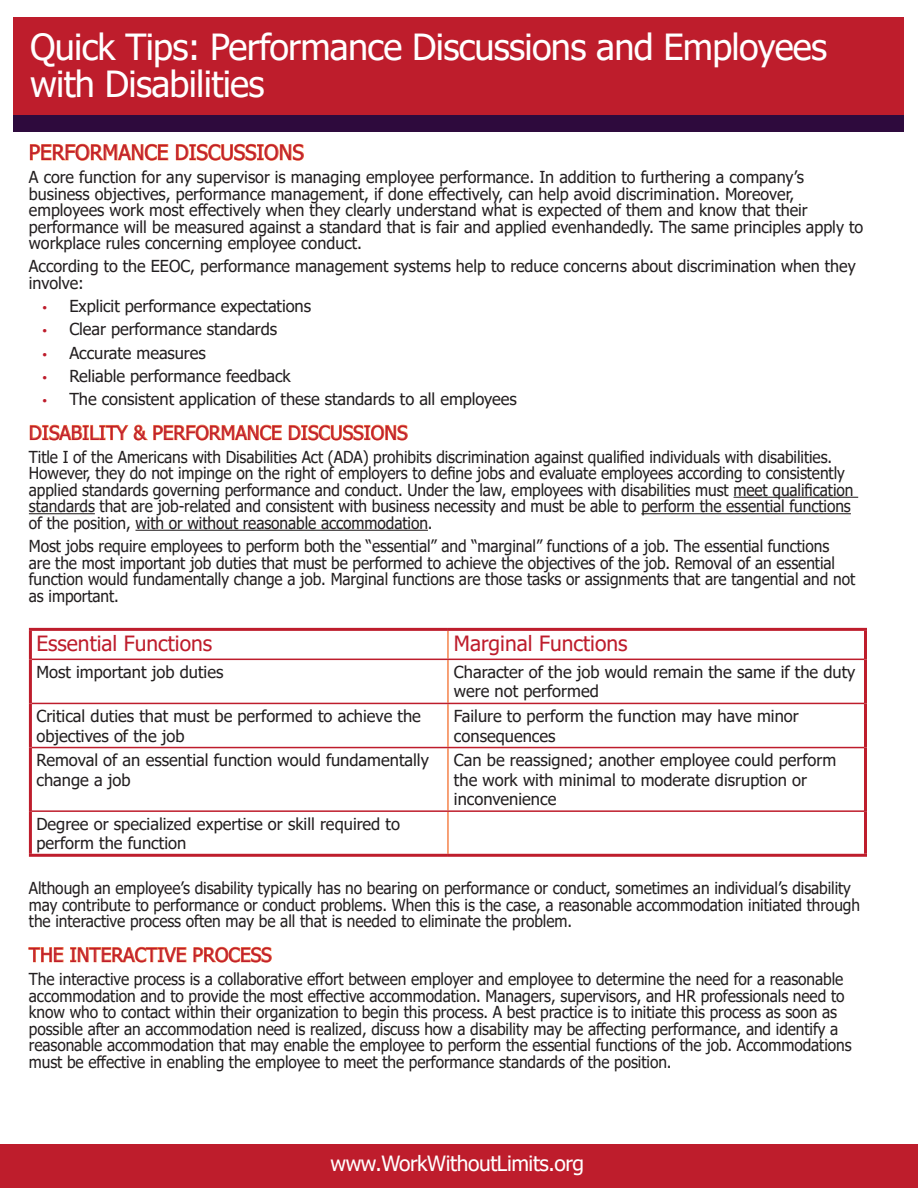
<style>
.page{position:relative;width:918px;height:1188px;background:#fff}
.page>*{position:absolute;margin:0;border:0;box-sizing:border-box;transform-origin:0 0}
.t1{font:36px/37.5px "Tahoma";letter-spacing:-.02em;color:#fff}
.t2{font:21px "Tahoma";color:#be1d2c}
.t3{font:21px "Tahoma";letter-spacing:-.02em;color:#fff}
.t4{font:19.5px "Tahoma";color:#be1d2c}
.t5{font:16.5px/16.5px "Tahoma";letter-spacing:-.005em;color:#231f20;scale:.94 1}
.t6{font:16.5px/19.5px "Tahoma";letter-spacing:-.005em;color:#231f20}
.s1{font-family:"Myriad Pro";color:#be1d2c}
</style>
<div class="page">
<div style="left:14px;top:101px;width:890px;height:31px;background:#2e0a3d"></div>
<hr style="left:734px;top:497px;width:124px;height:1px;background:#231f20">
<hr style="left:29px;top:513px;width:66px;height:1px;background:#231f20">
<hr style="left:641px;top:513px;width:210px;height:1px;background:#231f20">
<hr style="left:135px;top:530px;width:293px;height:1px;background:#231f20">
<svg style="left:30px;top:144px;width:139px;height:17px"></svg>
<svg style="left:176px;top:144px;width:128px;height:17px"></svg>
<svg style="left:30px;top:424px;width:252px;height:17px"></svg>
<svg style="left:289px;top:424px;width:119px;height:17px"></svg>
<hr style="left:447px;top:660px;width:2px;height:43px;background:#f5834b">
<hr style="left:447px;top:704px;width:2px;height:43px;background:#f5834b">
<hr style="left:447px;top:748px;width:2px;height:62px;background:#f5834b">
<hr style="left:447px;top:812px;width:2px;height:42px;background:#f5834b">
<hr style="left:447px;top:631px;width:2px;height:28px;background:#f5834b">
<hr style="left:29px;top:628px;width:419px;height:3px;background:#be1d2c">
<hr style="left:29px;top:631px;width:3px;height:28px;background:#be1d2c">
<hr style="left:448px;top:628px;width:419px;height:3px;background:#be1d2c">
<hr style="left:864px;top:631px;width:3px;height:28px;background:#be1d2c">
<hr style="left:29px;top:659px;width:3px;height:44px;background:#be1d2c">
<hr style="left:864px;top:659px;width:3px;height:44px;background:#be1d2c">
<hr style="left:29px;top:703px;width:3px;height:45px;background:#be1d2c">
<hr style="left:864px;top:703px;width:3px;height:45px;background:#be1d2c">
<hr style="left:29px;top:748px;width:3px;height:63px;background:#be1d2c">
<hr style="left:864px;top:748px;width:3px;height:63px;background:#be1d2c">
<hr style="left:29px;top:811px;width:3px;height:43px;background:#be1d2c">
<hr style="left:864px;top:811px;width:3px;height:43px;background:#be1d2c">
<hr style="left:29px;top:854px;width:419px;height:3px;background:#be1d2c">
<hr style="left:448px;top:854px;width:419px;height:3px;background:#be1d2c">
<hr style="left:32px;top:659px;width:416px;height:1px;background:#be1d2c">
<hr style="left:448px;top:659px;width:416px;height:1px;background:#be1d2c">
<hr style="left:32px;top:703px;width:416px;height:1px;background:#be1d2c">
<hr style="left:448px;top:703px;width:416px;height:1px;background:#be1d2c">
<hr style="left:32px;top:747px;width:416px;height:1px;background:#be1d2c">
<hr style="left:448px;top:747px;width:416px;height:1px;background:#be1d2c">
<hr style="left:32px;top:810px;width:416px;height:2px;background:#be1d2c">
<hr style="left:448px;top:810px;width:416px;height:2px;background:#be1d2c">
<svg style="left:28px;top:947px;width:36px;height:16px"></svg>
<svg style="left:70px;top:947px;width:117px;height:16px"></svg>
<svg style="left:193px;top:947px;width:79px;height:16px"></svg>
<div style="left:0;top:1145px;width:918px;height:43px;background:#be1d2c"></div>
<div style="left:14px;top:18px;width:890px;height:97px;background:#be1d2c"></div>
<p class="t1" style="left:30px;top:30px;width:799px">Quick Tips: Performance Discussions and Employees with Disabilities</p>
<p class="t2" style="left:29px;top:138px;width:277px">PERFORMANCE DISCUSSIONS</p>
<p class="t6" style="left:29px;top:170px;width:836px;line-height:16.5px">A core function for any supervisor is managing employee performance. In addition to furthering a company’s business objectives, performance management, if done effectively, can help avoid discrimination. Moreover, employees work most effectively when they clearly understand what is expected of them and know that their performance will be measured against a standard that is fair and applied evenhandedly. The same principles apply to workplace rules concerning employee conduct.</p>
<p class="t6" style="left:29px;top:259px;width:828px;line-height:16.5px">According to the EEOC, performance management systems help to reduce concerns about discrimination when they involve:</p>
<p class="t6" style="left:42px;top:297px;width:270px"><span class="s1">•</span> Explicit performance expectations</p>
<p class="t6" style="left:42px;top:321px;width:236px"><span class="s1">•</span> Clear performance standards</p>
<p class="t6" style="left:42px;top:344px;width:165px"><span class="s1">•</span> Accurate measures</p>
<p class="t6" style="left:42px;top:367px;width:250px"><span class="s1">•</span> Reliable performance feedback</p>
<p class="t6" style="left:42px;top:390px;width:476px"><span class="s1">•</span> The consistent application of these standards to all employees</p>
<p class="t4" style="left:29px;top:419px;width:380px">DISABILITY &amp; PERFORMANCE DISCUSSIONS</p>
<p class="t5" style="left:29px;top:450px;width:879px">Title I of the Americans with Disabilities Act (ADA) prohibits discrimination against qualified individuals with disabilities.<br>However, they do not impinge on the right of employers to define jobs and evaluate employees according to consistently applied standards governing performance and conduct. Under the law, employees with disabilities must meet qualification standards that are job-related and consistent with business necessity and must be able to perform the essential functions of the position, with or without reasonable accommodation.</p>
<p class="t5" style="left:29px;top:539px;width:881px">Most jobs require employees to perform both the “essential” and “marginal” functions of a job. The essential functions<br>are the most important job duties that must be performed to achieve the objectives of the job. Removal of an essential function would fundamentally change a job. Marginal functions are those tasks or assignments that are tangential and not as important.</p>
<p class="t2" style="left:36px;top:630px;width:177px">Essential Functions</p>
<p class="t2" style="left:454px;top:630px;width:175px">Marginal Functions</p>
<p class="t6" style="left:36px;top:663px;width:188px">Most important job duties</p>
<p class="t6" style="left:454px;top:663px;width:403px">Character of the job would remain the same if the duty were not performed</p>
<p class="t6" style="left:36px;top:707px;width:386px">Critical duties that must be performed to achieve the objectives of the job</p>
<p class="t6" style="left:454px;top:707px;width:346px">Failure to perform the function may have minor consequences</p>
<p class="t6" style="left:36px;top:751px;width:394px">Removal of an essential function would fundamentally change a job</p>
<p class="t6" style="left:454px;top:751px;width:384px">Can be reassigned; another employee could perform the work with minimal to moderate disruption or inconvenience</p>
<p class="t6" style="left:36px;top:815px;width:365px">Degree or specialized expertise or skill required to perform the function</p>
<p class="t5" style="left:29px;top:881px;width:886px">Although an employee’s disability typically has no bearing on performance or conduct, sometimes an individual’s disability may contribute to performance or conduct problems. When this is the case, a reasonable accommodation initiated through the interactive process often may be all that is needed to eliminate the problem.</p>
<p class="t4" style="left:29px;top:942px;width:244px">THE INTERACTIVE PROCESS</p>
<p class="t5" style="left:29px;top:972px;width:877px">The interactive process is a collaborative effort between employer and employee to determine the need for a reasonable accommodation and to provide the most effective accommodation. Managers, supervisors, and HR professionals need to know who to contact within their organization to begin this process. A best practice is to initiate this process as soon as possible after an accommodation need is realized, discuss how a disability may be affecting performance, and identify a reasonable accommodation that may enable the employee to perform the essential functions of the job. Accommodations must be effective in enabling the employee to meet the performance standards of the position.</p>
<p class="t3" style="left:331px;top:1149px;width:255px">www.WorkWithoutLimits.org</p>
</div>
